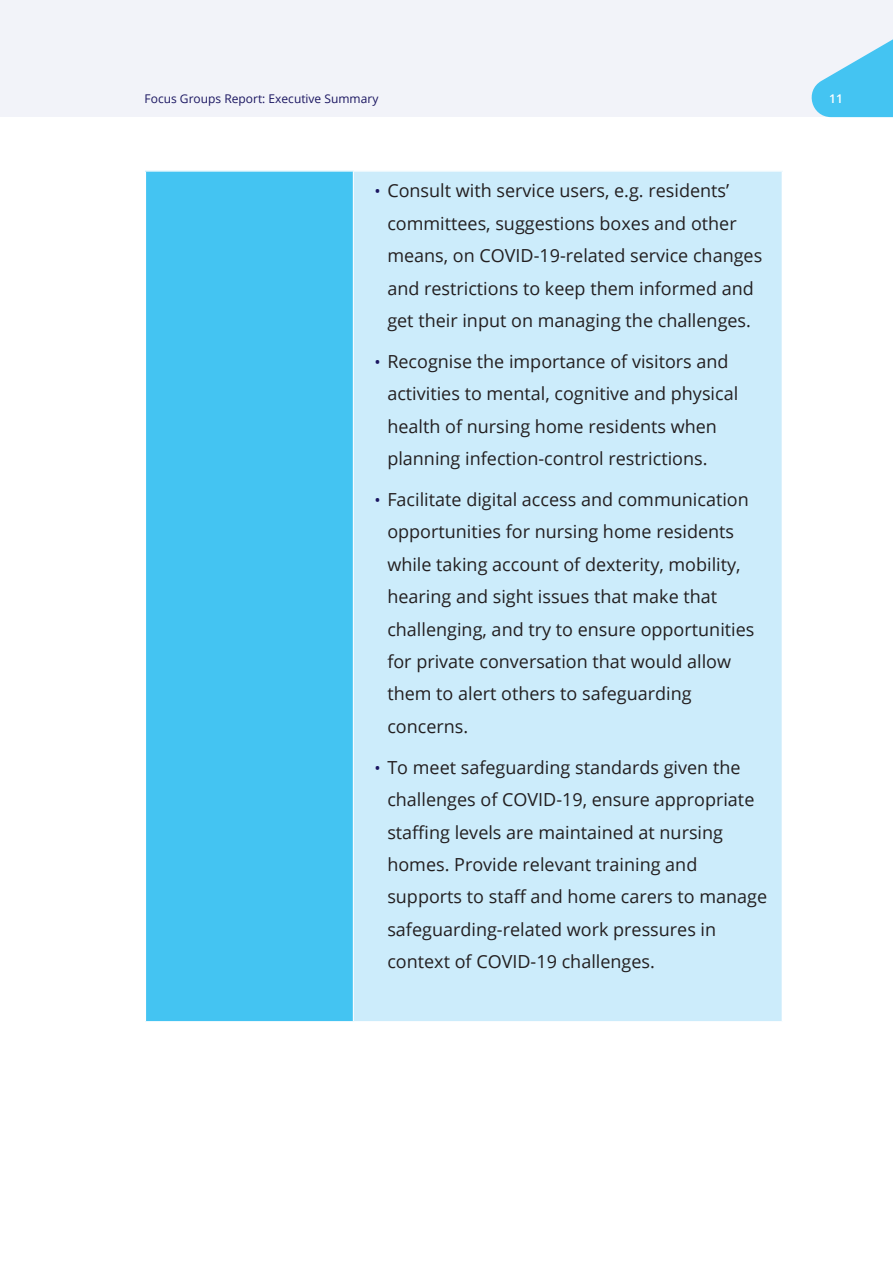
<style>
.page{position:relative;width:893px;height:1263px;background:#fff}
.page>*{position:absolute;margin:0;border:0;box-sizing:border-box;transform-origin:0 0}
.t1{font:18px/32.4px "Open Sans";color:#231f20}
.t2{font:12px "Open Sans";color:#1b1661}
.t3{font:600 12px "Open Sans";color:#fff}
.s1{font-size:16.5px;color:#1b1661}
</style>
<div class="page">
<div style="left:0;top:0;width:893px;height:117px;background:#f2f3f9"></div>
<svg style="left:811px;top:39px;width:82px;height:78px"></svg>
<div style="left:145px;top:171px;width:208px;height:851px;background:#44c4f2"></div>
<div style="left:353px;top:171px;width:429px;height:851px;background:#ccecfb"></div>
<hr style="left:145px;top:170px;width:208px;height:2px;background:#fff">
<hr style="left:145px;top:172px;width:1px;height:849px;background:#fff">
<hr style="left:353px;top:170px;width:430px;height:2px;background:#fff">
<hr style="left:145px;top:1021px;width:208px;height:1px;background:#fff">
<hr style="left:353px;top:1021px;width:430px;height:1px;background:#fff">
<hr style="left:353px;top:172px;width:1px;height:849px;background:#fff">
<p class="t2" style="left:145px;top:90px;width:235px">Focus Groups Report: Executive Summary</p>
<p class="t3" style="left:829px;top:91px;width:15px">11</p>
<p class="t1" style="left:387px;top:174px;width:376px;text-indent:-13px"><span class="s1">•</span> Consult with service users, e.g. residents’ committees, suggestions boxes and other means, on COVID-19-related service changes and restrictions to keep them informed and get their input on managing the challenges.</p>
<p class="t1" style="left:387px;top:345px;width:352px;text-indent:-13px"><span class="s1">•</span> Recognise the importance of visitors and activities to mental, cognitive and physical health of nursing home residents when planning infection-control restrictions.</p>
<p class="t1" style="left:387px;top:483px;width:369px;text-indent:-13px"><span class="s1">•</span> Facilitate digital access and communication opportunities for nursing home residents while taking account of dexterity, mobility, hearing and sight issues that make that challenging, and try to ensure opportunities for private conversation that would allow them to alert others to safeguarding concerns.</p>
<p class="t1" style="left:387px;top:750px;width:381px;text-indent:-13px"><span class="s1">•</span> To meet safeguarding standards given the challenges of COVID-19, ensure appropriate staffing levels are maintained at nursing homes. Provide relevant training and supports to staff and home carers to manage safeguarding-related work pressures in context of COVID-19 challenges.</p>
</div>
